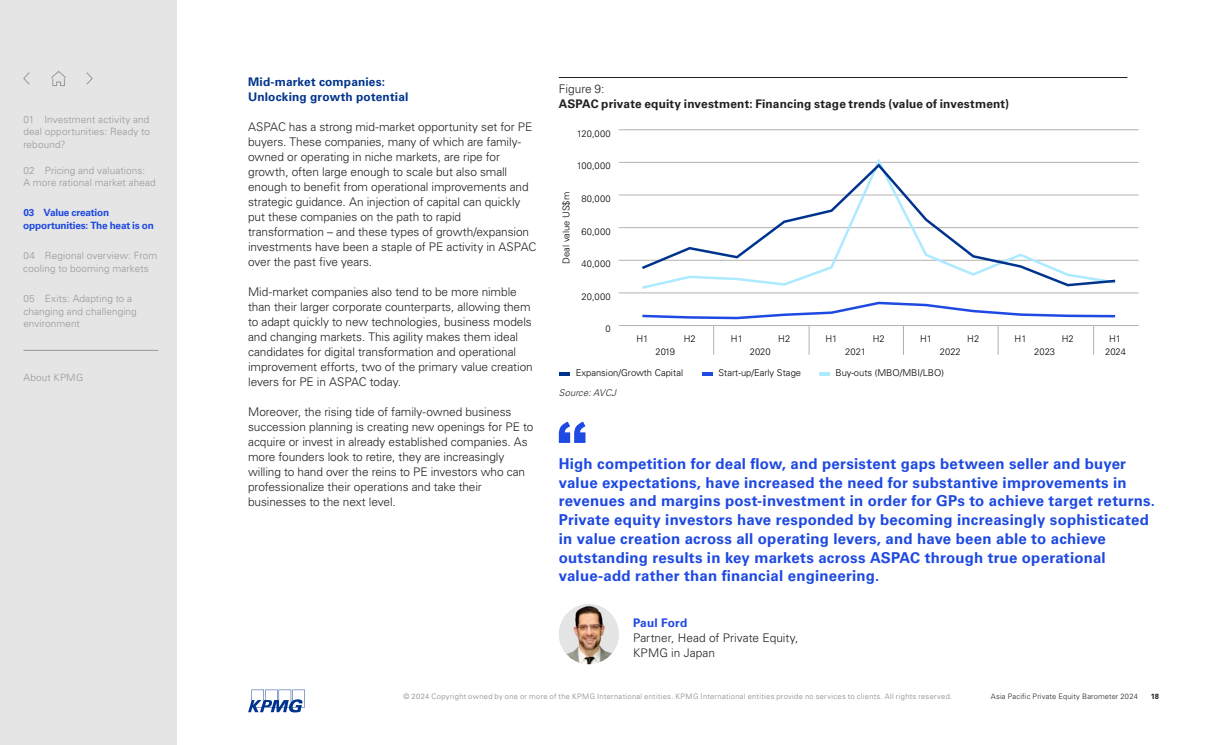
<style>
.page{position:relative;width:1230px;height:745px;background:#fff}
.page>*{position:absolute;margin:0;border:0;box-sizing:border-box;transform-origin:0 0}
.t1{font:700 15px/18.8px "Univers LT Std";letter-spacing:.015em;color:#1e49e2}
.t2{font:300 11.88px/15px "Univers LT Std";letter-spacing:-.01em;color:#231f20}
.t3{font:700 11.88px "Univers LT Std";letter-spacing:.015em;color:#231f20}
.t4{font:700 11.88px/15px "Univers LT Std";letter-spacing:.015em;color:#00338d}
.t5{font:700 11.88px "Univers LT Std";letter-spacing:.01em;color:#1e49e2}
.t6{font:300 10px/12.5px "Univers LT Std";letter-spacing:.01em;color:#989898}
.t7{font:700 10px/12.5px "Univers LT Std";letter-spacing:-.02em;color:#1e49e2}
.t8{font:300 9.38px "Univers LT Std";color:#000}
.t9{font:italic 300 9.38px "Univers LT Std";letter-spacing:.005em;color:#231f20}
.t10{font:300 7.5px "Univers LT Std";letter-spacing:.045em;color:#808285}
.t11{font:300 7.5px "Univers LT Std";letter-spacing:.02em;color:#231f20}
.t12{font:700 7.5px "Univers LT Std";color:#231f20}
</style>
<div class="page">
<hr style="left:559px;top:77px;width:568px;height:1px;background:#231f20">
<svg style="left:559px;top:372px;width:11px;height:3px"></svg>
<svg style="left:819px;top:372px;width:10px;height:3px"></svg>
<svg style="left:702px;top:372px;width:10px;height:3px"></svg>
<hr style="left:619px;top:325px;width:519px;height:1px;background:#b2b2b2">
<hr style="left:619px;top:292px;width:519px;height:1px;background:#b2b2b2">
<hr style="left:619px;top:260px;width:519px;height:1px;background:#b2b2b2">
<hr style="left:619px;top:227px;width:519px;height:1px;background:#b2b2b2">
<hr style="left:619px;top:195px;width:519px;height:1px;background:#b2b2b2">
<hr style="left:619px;top:162px;width:519px;height:1px;background:#b2b2b2">
<hr style="left:619px;top:129px;width:519px;height:1px;background:#b2b2b2">
<svg style="left:642px;top:301px;width:473px;height:18px"></svg>
<svg style="left:642px;top:163px;width:473px;height:123px"></svg>
<svg style="left:713px;top:326px;width:1px;height:28px"></svg>
<svg style="left:809px;top:326px;width:1px;height:28px"></svg>
<svg style="left:903px;top:326px;width:1px;height:28px"></svg>
<svg style="left:998px;top:326px;width:1px;height:28px"></svg>
<svg style="left:1093px;top:326px;width:1px;height:28px"></svg>
<svg style="left:559px;top:421px;width:26px;height:21px"></svg>
<img style="left:559px;top:603px;width:60px;height:60px;border-radius:30px">
<svg style="left:248px;top:689px;width:57px;height:23px"></svg>
<div style="left:0;top:0;width:177px;height:744px;background:#e5e5e5"></div>
<hr style="left:23px;top:350px;width:135px;height:1px;background:#989898">
<svg style="left:51px;top:71px;width:15px;height:15px"></svg>
<svg style="left:86px;top:72px;width:7px;height:13px"></svg>
<svg style="left:23px;top:72px;width:7px;height:13px"></svg>
<p class="t6" style="left:23px;top:113px;width:128px;text-align:justify">01 Investment activity and deal opportunities: Ready to rebound?</p>
<p class="t6" style="left:23px;top:164px;width:134px">02 Pricing and valuations:<br>A more rational market ahead</p>
<p class="t7" style="left:23px;top:207px;width:132px">03 Value creation opportunities: The heat is on</p>
<p class="t6" style="left:23px;top:249px;width:135px">04 Regional overview: From cooling to booming markets</p>
<p class="t6" style="left:23px;top:292px;width:115px">05 Exits: Adapting to a changing and challenging environment</p>
<p class="t6" style="left:23px;top:371px;width:61px">About KPMG</p>
<p class="t4" style="left:248px;top:74px;width:162px">Mid-market companies:<br>Unlocking growth potential</p>
<p class="t2" style="left:248px;top:119px;width:290px">ASPAC has a strong mid-market opportunity set for PE buyers. These companies, many of which are family&shy;owned or operating in niche markets, are ripe for growth, often large enough to scale but also small enough to benefit from operational improvements and strategic guidance. An injection of capital can quickly put these companies on the path to rapid transformation – and these types of growth/expansion investments have been a staple of PE activity in ASPAC over the past five years.</p>
<p class="t2" style="left:248px;top:284px;width:286px">Mid-market companies also tend to be more nimble than their larger corporate counterparts, allowing them to adapt quickly to new technologies, business models and changing markets. This agility makes them ideal candidates for digital transformation and operational improvement efforts, two of the primary value creation levers for PE in ASPAC today.</p>
<p class="t2" style="left:248px;top:404px;width:287px">Moreover, the rising tide of family-owned business succession planning is creating new openings for PE to acquire or invest in already established companies. As more founders look to retire, they are increasingly willing to hand over the reins to PE investors who can professionalize their operations and take their businesses to the next level.</p>
<p class="t2" style="left:559px;top:81px;width:47px">Figure 9:</p>
<p class="t3" style="left:559px;top:96px;width:452px">ASPAC private equity investment: Financing stage trends (value of investment)</p>
<p class="t8" style="left:577px;top:127px;width:35px">120,000</p>
<p class="t8" style="left:577px;top:160px;width:35px">100,000</p>
<p class="t8" style="left:560px;top:264px;width:73px;rotate:-90deg">Deal value US$m</p>
<p class="t8" style="left:581px;top:193px;width:31px">80,000</p>
<p class="t8" style="left:581px;top:225px;width:31px">60,000</p>
<p class="t8" style="left:581px;top:258px;width:31px">40,000</p>
<p class="t8" style="left:581px;top:290px;width:31px">20,000</p>
<p class="t8" style="left:605px;top:323px;width:7px">0</p>
<p class="t8" style="left:636px;top:333px;width:13px">H1</p>
<p class="t8" style="left:683px;top:333px;width:13px">H2</p>
<p class="t8" style="left:731px;top:333px;width:13px">H1</p>
<p class="t8" style="left:778px;top:333px;width:13px">H2</p>
<p class="t8" style="left:825px;top:333px;width:13px">H1</p>
<p class="t8" style="left:872px;top:333px;width:13px">H2</p>
<p class="t8" style="left:920px;top:333px;width:13px">H1</p>
<p class="t8" style="left:967px;top:333px;width:13px">H2</p>
<p class="t8" style="left:1014px;top:333px;width:13px">H1</p>
<p class="t8" style="left:1061px;top:333px;width:13px">H2</p>
<p class="t8" style="left:1109px;top:333px;width:13px">H1</p>
<p class="t8" style="left:655px;top:345px;width:21px">2019</p>
<p class="t8" style="left:750px;top:345px;width:22px">2020</p>
<p class="t8" style="left:845px;top:345px;width:22px">2021</p>
<p class="t8" style="left:940px;top:345px;width:22px">2022</p>
<p class="t8" style="left:1034px;top:345px;width:22px">2023</p>
<p class="t8" style="left:1105px;top:345px;width:22px">2024</p>
<p class="t8" style="left:576px;top:367px;width:109px">Expansion/Growth Capital</p>
<p class="t8" style="left:718px;top:367px;width:84px">Start-up/Early Stage</p>
<p class="t8" style="left:835px;top:367px;width:110px">Buy-outs (MBO/MBI/LBO)</p>
<p class="t9" style="left:559px;top:387px;width:59px">Source: AVCJ</p>
<p class="t1" style="left:559px;top:454px;width:598px">High competition for deal flow, and persistent gaps between seller and buyer value expectations, have increased the need for substantive improvements in revenues and margins post-investment in order for GPs to achieve target returns.<br>Private equity investors have responded by becoming increasingly sophisticated in value creation across all operating levers, and have been able to achieve outstanding results in key markets across ASPAC through true operational value-add rather than financial engineering.</p>
<p class="t5" style="left:633px;top:615px;width:56px">Paul Ford</p>
<p class="t2" style="left:633px;top:629px;width:167px">Partner, Head of Private Equity,<br>KPMG in Japan</p>
<p class="t10" style="left:403px;top:691px;width:550px">© 2024 Copyright owned by one or more of the KPMG International entities. KPMG International entities provide no services to clients. All rights reserved.</p>
<p class="t11" style="left:991px;top:691px;width:148px">Asia Pacific Private Equity Barometer 2024</p>
<p class="t12" style="left:1150px;top:691px;width:10px">18</p>
</div>
